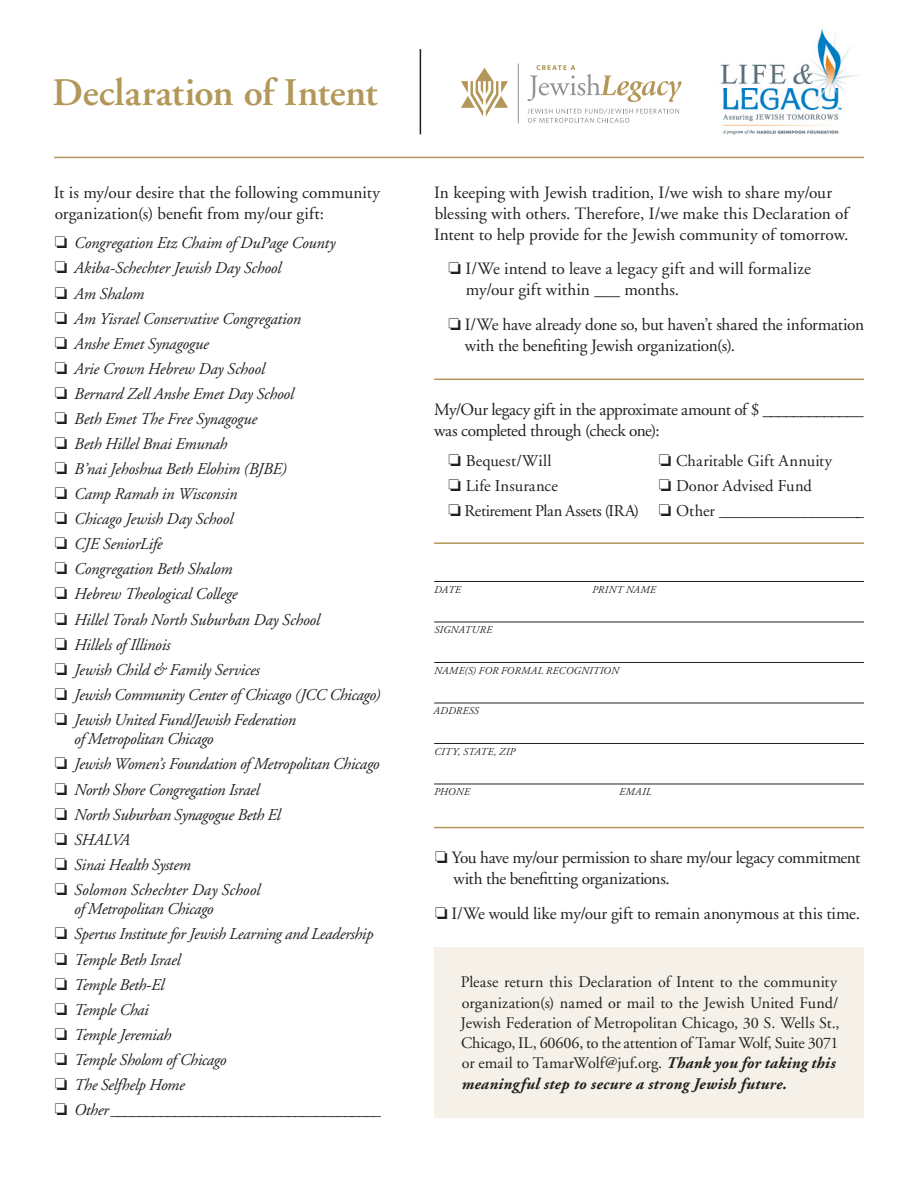
<style>
.page{position:relative;width:918px;height:1188px;background:#fff}
.page>*{position:absolute;margin:0;border:0;box-sizing:border-box;transform-origin:0 0}
.t1{font:600 39px "Adobe Garamond";letter-spacing:-.005em;color:#b39758}
.t2{font:17.25px/21px "Adobe Garamond";letter-spacing:-.01em;color:#231f20}
.t3{font:17.25px/21px "Adobe Garamond";letter-spacing:.01em;color:#231f20}
.t4{font:italic 16.5px/19.5px "Adobe Garamond";letter-spacing:-.015em;color:#231f20}
.t5{font:16.5px "Adobe Garamond";color:#231f20}
.t6{font:16.5px "Adobe Garamond";letter-spacing:-.025em;color:#231f20}
.t7{font:16.2px/20.2px "Adobe Garamond";color:#231f20}
.t8{font:italic 10.5px "Adobe Garamond";letter-spacing:.02em;color:#231f20}
.s1{font-weight:700;font-style:italic}
</style>
<div class="page">
<hr style="left:54px;top:157px;width:810px;height:1px;background:#b39758">
<hr style="left:434px;top:379px;width:430px;height:1px;background:#b39758">
<hr style="left:434px;top:581px;width:430px;height:1px;background:#231f20">
<hr style="left:434px;top:622px;width:430px;height:1px;background:#231f20">
<hr style="left:434px;top:662px;width:430px;height:1px;background:#231f20">
<hr style="left:434px;top:703px;width:430px;height:1px;background:#231f20">
<hr style="left:434px;top:743px;width:430px;height:1px;background:#231f20">
<hr style="left:434px;top:784px;width:430px;height:1px;background:#231f20">
<hr style="left:434px;top:827px;width:430px;height:1px;background:#b39758">
<hr style="left:434px;top:542px;width:430px;height:2px;background:#b39758">
<div style="left:434px;top:947px;width:430px;height:170px;background:#f5f1e8"></div>
<svg style="left:461px;top:68px;width:47px;height:49px"></svg>
<svg style="left:527px;top:65px;width:154px;height:37px"></svg>
<hr style="left:518px;top:64px;width:1px;height:59px;background:#919295">
<svg style="left:527px;top:109px;width:152px;height:14px"></svg>
<hr style="left:420px;top:49px;width:1px;height:85px;background:#231f20">
<img style="left:720px;top:29px;width:138px;height:106px">
<p class="t1" style="left:53px;top:71px;width:327px">Declaration of Intent</p>
<p class="t2" style="left:54px;top:182px;width:328px">It is my/our desire that the following community organization(s) benefit from my/our gift:</p>
<p class="t4" style="left:55px;top:234px;width:281px">□ Congregation Etz Chaim of DuPage County</p>
<p class="t4" style="left:55px;top:259px;width:227px">□ Akiba-Schechter Jewish Day School</p>
<p class="t4" style="left:55px;top:284px;width:90px">□ Am Shalom</p>
<p class="t4" style="left:55px;top:309px;width:247px">□ Am Yisrael Conservative Congregation</p>
<p class="t4" style="left:55px;top:334px;width:155px">□ Anshe Emet Synagogue</p>
<p class="t4" style="left:55px;top:359px;width:211px">□ Arie Crown Hebrew Day School</p>
<p class="t4" style="left:55px;top:384px;width:240px">□ Bernard Zell Anshe Emet Day School</p>
<p class="t4" style="left:55px;top:409px;width:203px">□ Beth Emet The Free Synagogue</p>
<p class="t4" style="left:55px;top:435px;width:173px">□ Beth Hillel Bnai Emunah</p>
<p class="t4" style="left:55px;top:460px;width:233px">□ B’nai Jehoshua Beth Elohim (BJBE)</p>
<p class="t4" style="left:55px;top:485px;width:183px">□ Camp Ramah in Wisconsin</p>
<p class="t4" style="left:55px;top:510px;width:179px">□ Chicago Jewish Day School</p>
<p class="t4" style="left:55px;top:535px;width:109px">□ CJE SeniorLife</p>
<p class="t4" style="left:55px;top:560px;width:179px">□ Congregation Beth Shalom</p>
<p class="t4" style="left:55px;top:585px;width:184px">□ Hebrew Theological College</p>
<p class="t4" style="left:55px;top:610px;width:266px">□ Hillel Torah North Suburban Day School</p>
<p class="t4" style="left:55px;top:635px;width:116px">□ Hillels of Illinois</p>
<p class="t4" style="left:55px;top:660px;width:206px">□ Jewish Child &amp; Family Services</p>
<p class="t4" style="left:55px;top:685px;width:326px">□ Jewish Community Center of Chicago (JCC Chicago)</p>
<p class="t4" style="left:74px;top:710px;width:223px;text-indent:-19px">□ Jewish United Fund/Jewish Federation of Metropolitan Chicago</p>
<p class="t4" style="left:55px;top:755px;width:326px">□ Jewish Women’s Foundation of Metropolitan Chicago</p>
<p class="t4" style="left:55px;top:780px;width:206px">□ North Shore Congregation Israel</p>
<p class="t4" style="left:55px;top:805px;width:227px">□ North Suburban Synagogue Beth El</p>
<p class="t4" style="left:55px;top:830px;width:76px">□ SHALVA</p>
<p class="t4" style="left:55px;top:855px;width:137px">□ Sinai Health System</p>
<p class="t4" style="left:74px;top:880px;width:188px;text-indent:-19px">□ Solomon Schechter Day School of Metropolitan Chicago</p>
<p class="t4" style="left:55px;top:925px;width:319px">□ Spertus Institute for Jewish Learning and Leadership</p>
<p class="t4" style="left:55px;top:950px;width:126px">□ Temple Beth Israel</p>
<p class="t4" style="left:55px;top:975px;width:110px">□ Temple Beth-El</p>
<p class="t4" style="left:55px;top:1000px;width:95px">□ Temple Chai</p>
<p class="t4" style="left:55px;top:1025px;width:117px">□ Temple Jeremiah</p>
<p class="t4" style="left:55px;top:1050px;width:173px">□ Temple Sholom of Chicago</p>
<p class="t4" style="left:55px;top:1075px;width:131px">□ The Selfhelp Home</p>
<p class="t4" style="left:55px;top:1101px;width:328px">□ Other ______________________________________</p>
<p class="t2" style="left:434px;top:182px;width:416px">In keeping with Jewish tradition, I/we wish to share my/our blessing with others. Therefore, I/we make this Declaration of<br>Intent to help provide for the Jewish community of tomorrow.</p>
<p class="t3" style="left:466px;top:259px;width:347px;text-indent:-17px">□ I/We intend to leave a legacy gift and will formalize my/our gift within ___ months.</p>
<p class="t2" style="left:465px;top:314px;width:401px;text-indent:-16px">□ I/We have already done so, but haven’t shared the information with the benefiting Jewish organization(s).</p>
<p class="t2" style="left:434px;top:400px;width:431px">My/Our legacy gift in the approximate amount of $ _____________ was completed through (check one):</p>
<p class="t5" style="left:449px;top:452px;width:104px">□ Bequest/Will</p>
<p class="t5" style="left:449px;top:477px;width:111px">□ Life Insurance</p>
<p class="t6" style="left:449px;top:502px;width:192px">□ Retirement Plan Assets (IRA)</p>
<p class="t5" style="left:659px;top:452px;width:175px">□ Charitable Gift Annuity</p>
<p class="t5" style="left:659px;top:477px;width:154px">□ Donor Advised Fund</p>
<p class="t5" style="left:659px;top:502px;width:207px">□ Other ___________________</p>
<p class="t8" style="left:434px;top:584px;width:28px">DATE</p>
<p class="t8" style="left:592px;top:584px;width:65px">PRINT NAME</p>
<p class="t8" style="left:434px;top:624px;width:59px">SIGNATURE</p>
<p class="t8" style="left:434px;top:665px;width:186px">NAME(S) FOR FORMAL RECOGNITION</p>
<p class="t8" style="left:433px;top:705px;width:47px">ADDRESS</p>
<p class="t8" style="left:434px;top:746px;width:83px">CITY, STATE, ZIP</p>
<p class="t8" style="left:434px;top:786px;width:37px">PHONE</p>
<p class="t8" style="left:619px;top:786px;width:34px">EMAIL</p>
<p class="t2" style="left:454px;top:848px;width:408px;text-indent:-19px">□ You have my/our permission to share my/our legacy commitment with the benefitting organizations.</p>
<p class="t2" style="left:435px;top:903px;width:426px">□ I/We would like my/our gift to remain anonymous at this time.</p>
<p class="t7" style="left:460px;top:973px;width:381px">Please return this Declaration of Intent to the community organization(s) named or mail to the Jewish United Fund/ Jewish Federation of Metropolitan Chicago, 30 S. Wells St., Chicago, IL, 60606, to the attention of Tamar Wolf, Suite 3071 or email to TamarWolf@juf.org. <span class="s1">Thank you for taking this meaningful step to secure a strong Jewish future.</span></p>
</div>
